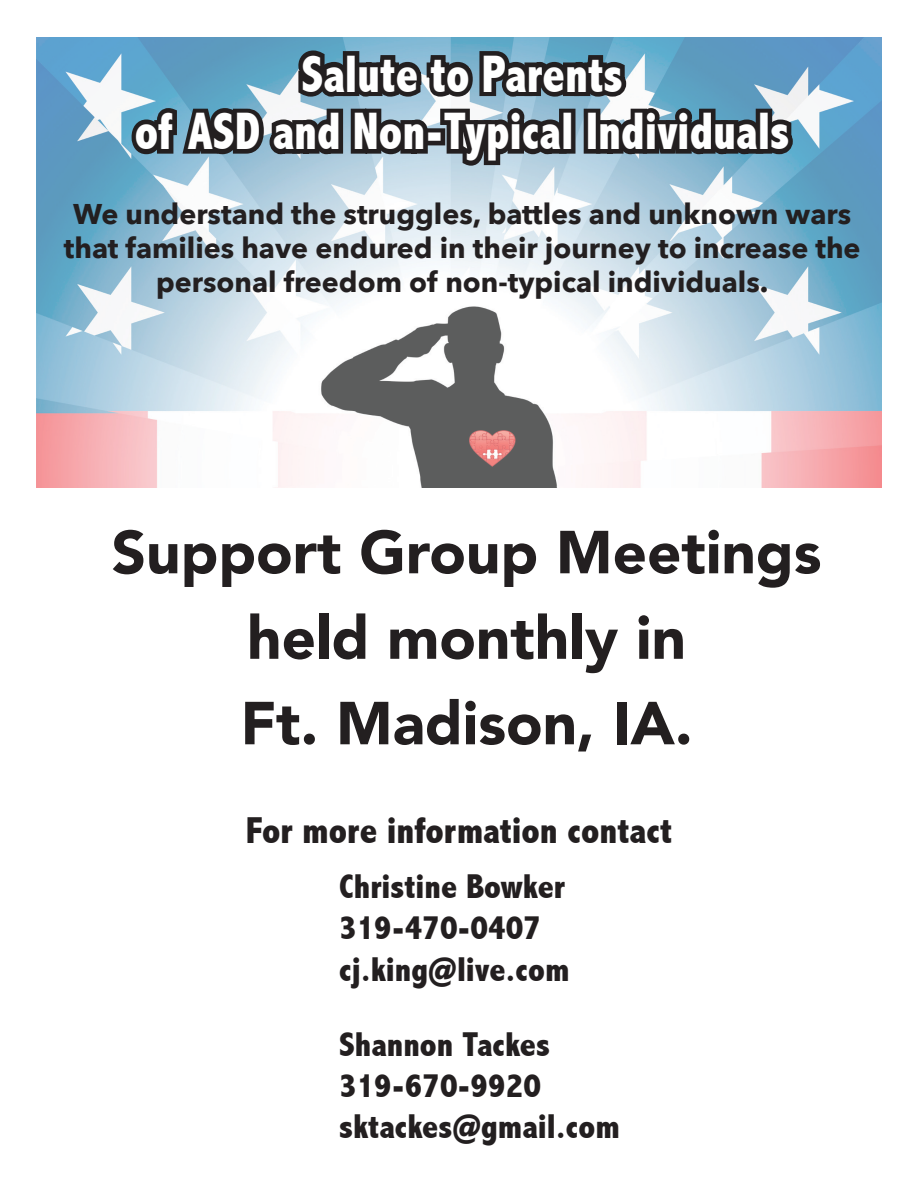
<style>
.page{position:relative;width:918px;height:1188px;background:#fff}
.page>*{position:absolute;margin:0;border:0;box-sizing:border-box;transform-origin:0 0}
.t1{font:900 60px "Avenir";color:#231f20}
.t2{font:800 condensed 52.8px "Abadi";color:#fff;scale:.91 1}
.t3{font:800 condensed 37.5px "Abadi";color:#231f20}
.t4{font:800 condensed 34.5px "Abadi";color:#231f20}
.t5{font:700 28.5px/34.2px "Avenir Next";color:#231f20;text-align:center}
</style>
<div class="page">
<img style="left:37px;top:38px;width:844px;height:449px">
<svg style="left:126px;top:44px;width:674px;height:167px;background:#75909f"></svg>
<p class="t2" style="left:301px;top:43px;width:355px">Salute to Parents</p>
<p class="t2" style="left:135px;top:101px;width:721px">of ASD and Non-Typical Individuals</p>
<p class="t5" style="left:64px;top:196px;width:798px">We understand the struggles, battles and unknown wars that families have endured in their journey to increase the personal freedom of non-typical individuals.</p>
<p class="t1" style="left:112px;top:501px;width:711px">Support Group Meetings</p>
<p class="t1" style="left:247px;top:587px;width:440px">held monthly in</p>
<p class="t1" style="left:241px;top:672px;width:454px">Ft. Madison, IA.</p>
<p class="t3" style="left:246px;top:809px;width:428px">For more information contact</p>
<p class="t4" style="left:339px;top:866px;width:227px">Christine Bowker</p>
<p class="t4" style="left:339px;top:908px;width:203px">319-470-0407</p>
<p class="t4" style="left:339px;top:949px;width:232px">cj.king@live.com</p>
<p class="t4" style="left:339px;top:1024px;width:212px">Shannon Tackes</p>
<p class="t4" style="left:339px;top:1066px;width:203px">319-670-9920</p>
<p class="t4" style="left:339px;top:1107px;width:282px">sktackes@gmail.com</p>
</div>
